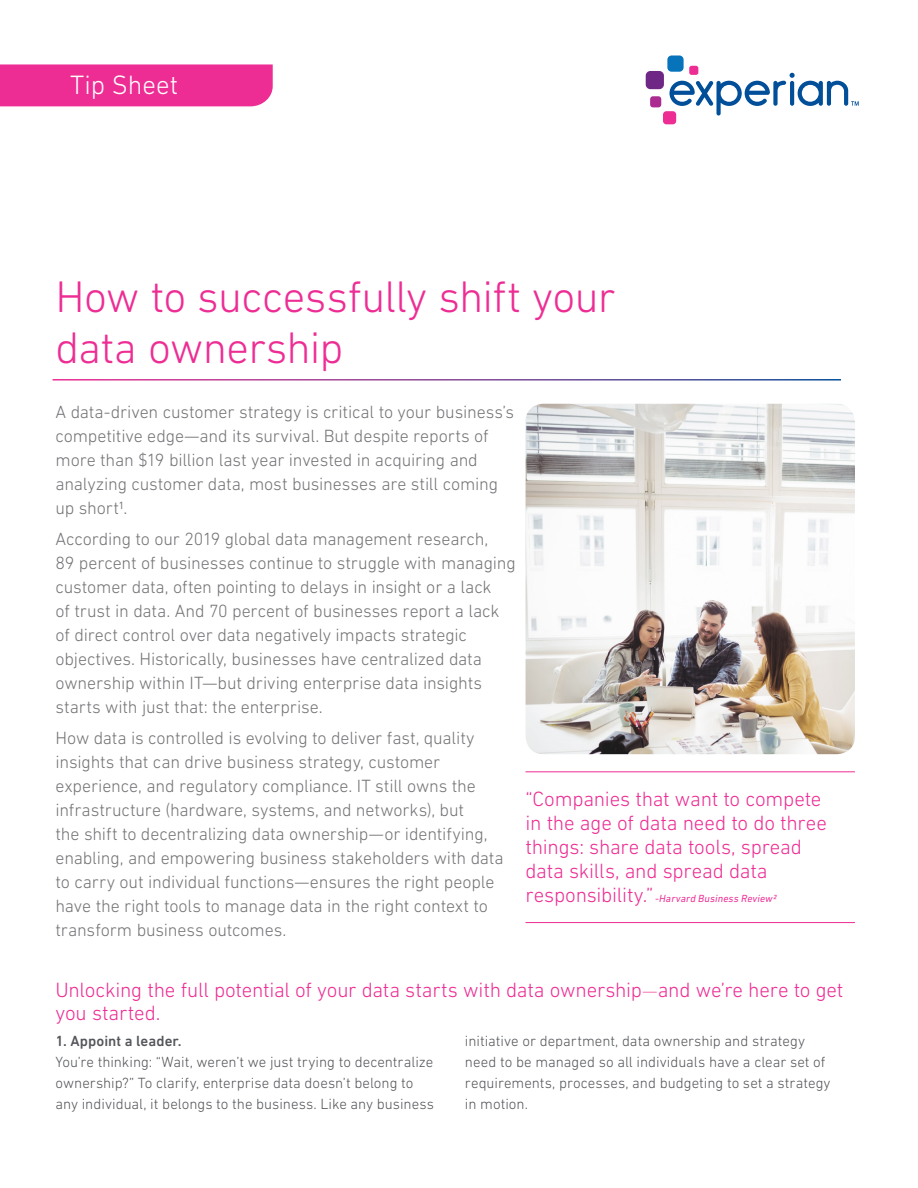
<style>
.page{position:relative;width:918px;height:1188px;background:#fff}
.page>*{position:absolute;margin:0;border:0;box-sizing:border-box;transform-origin:0 0}
.Title_heading_30_34{font:300 45px/51px "DIN Next W1 G";letter-spacing:-.015em;color:#ed2d94}
.t1{font:300 27px "DIN Next W1 G";color:#fff}
.Quote_A_14_16{font:300 21px/24px "DIN Next W1 G";letter-spacing:-.01em;color:#ed2d94}
.Running_header_14_15{font:300 21px/22.5px "DIN Next W1 G";letter-spacing:-.01em;color:#ed2d94}
.Introduction_12_16{font:300 18px/24px "DIN Next W1 G";letter-spacing:-.01em;color:#747478}
.Body_text_10_14{font:300 15px/21px "DIN Next W1 G";color:#54555a}
.Subhead_10_14{font:500 15px "DIN Next W1 G";letter-spacing:.005em;color:#54555a}
.Footer_address_7_9{font:italic 10.5px "DIN Next W1 G";letter-spacing:.01em;color:#ed2d94}
.s1{font-size:18px;color:#f169a8}
</style>
<div class="page">
<div style="left:0;top:64px;width:273px;height:42px;background:#ed2d94"></div>
<div style="left:667px;top:55px;width:17px;height:17px;background:#0773bb;border-radius:4px"></div>
<div style="left:646px;top:71px;width:18px;height:18px;background:#6f2786;border-radius:5px"></div>
<div style="left:650px;top:96px;width:11px;height:11px;background:#ac2b91;border-radius:3px"></div>
<div style="left:663px;top:111px;width:13px;height:13px;background:#ed2d94;border-radius:3px"></div>
<div style="left:689px;top:66px;width:9px;height:9px;background:#ed2d94;border-radius:2px"></div>
<svg style="left:670px;top:73px;width:189px;height:43px"></svg>
<img style="left:526px;top:404px;width:329px;height:350px">
<hr style="left:526px;top:771px;width:329px;height:1px;background:#ed2d94">
<hr style="left:526px;top:922px;width:329px;height:1px;background:#ed2d94">
<p class="t1" style="left:70px;top:69px;width:109px">Tip Sheet</p>
<p class="Title_heading_30_34" style="left:56px;top:271px;width:562px">How to successfully shift your data ownership</p>
<p class="Introduction_12_16" style="left:56px;top:400px;width:460px">A data-driven customer strategy is critical to your business’s competitive edge—and its survival. But despite reports of more than $19 billion last year invested in acquiring and analyzing customer data, most businesses are still coming up short1.</p>
<p class="Introduction_12_16" style="left:56px;top:526px;width:462px">According to our 2019 global data management research,<br>89 percent of businesses continue to struggle with managing customer data, often pointing to delays in insight or a lack<br>of trust in data. And 70 percent of businesses report a lack of direct control over data negatively impacts strategic objectives. Historically, businesses have centralized data ownership within IT—but driving enterprise data insights starts with just that: the enterprise.</p>
<p class="Introduction_12_16" style="left:56px;top:725px;width:450px">How data is controlled is evolving to deliver fast, quality insights that can drive business strategy, customer experience, and regulatory compliance. IT still owns the infrastructure (hardware, systems, and networks), but<br>the shift to decentralizing data ownership—or identifying, enabling, and empowering business stakeholders with data to carry out individual functions—ensures the right people have the right tools to manage data in the right context to transform business outcomes.</p>
<p class="Quote_A_14_16" style="left:526px;top:787px;width:303px">“Companies that want to compete in the age of data need to do three things: share data tools, spread data skills, and spread data responsibility.”</p>
<p class="Footer_address_7_9" style="left:655px;top:893px;width:123px">-Harvard Business Review2</p>
<p class="Running_header_14_15" style="left:56px;top:978px;width:789px">Unlocking the full potential of your data starts with data ownership<span class="s1">—</span>and we’re here to get you started.</p>
<p class="Subhead_10_14" style="left:56px;top:1032px;width:128px">1. Appoint a leader.</p>
<p class="Body_text_10_14" style="left:56px;top:1051px;width:380px">You’re thinking: “Wait, weren’t we just trying to decentralize ownership?” To clarify, enterprise data doesn’t belong to any individual, it belongs to the business. Like any business</p>
<p class="Body_text_10_14" style="left:465px;top:1030px;width:367px">initiative or department, data ownership and strategy need to be managed so all individuals have a clear set of requirements, processes, and budgeting to set a strategy in motion.</p>
</div>
